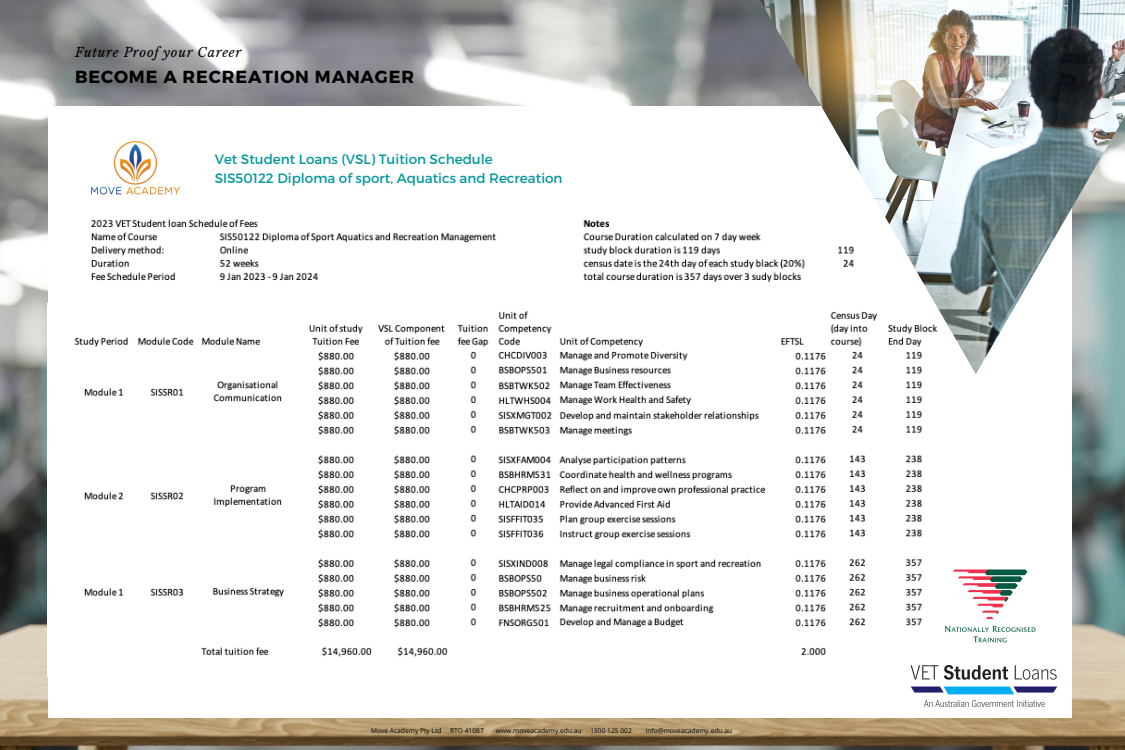
<style>
.page{position:relative;width:1125px;height:750px;background:#fff}
.page>*{position:absolute;margin:0;border:0;box-sizing:border-box;transform-origin:0 0}
.t1{font:700 17.5px "Montserrat";letter-spacing:.05em;color:#000}
.t2{font:13.5px "Montserrat";color:#03989e}
.t3{font:italic 13px "Libre Baskerville";letter-spacing:.05em;color:#000}
.t4{font:6.62px "Open Sans";color:#000}
</style>
<div class="page">
<img style="left:0;top:0;width:1125px;height:750px">
<div style="left:48px;top:106px;width:1023px;height:612px;background:#fff"></div>
<img style="left:91px;top:141px;width:89px;height:54px">
<img style="left:74px;top:311px;width:902px;height:346px">
<img style="left:758px;top:0;width:367px;height:374px">
<img style="left:910px;top:665px;width:148px;height:42px">
<img style="left:944px;top:570px;width:91px;height:72px">
<img style="left:91px;top:208px;width:785px;height:90px">
<p class="t3" style="left:75px;top:45px;width:168px">Future Proof your Career</p>
<p class="t1" style="left:75px;top:66px;width:341px">BECOME A RECREATION MANAGER</p>
<p class="t2" style="left:215px;top:151px;width:280px">Vet Student Loans (VSL) Tuition Schedule</p>
<p class="t2" style="left:215px;top:169px;width:349px">SIS50122 Diploma of sport, Aquatics and Recreation</p>
<p class="t4" style="left:371px;top:726px;width:72px">Move Academy Pty Ltd</p>
<p class="t4" style="left:450px;top:726px;width:35px">RTO 41087</p>
<p class="t4" style="left:496px;top:726px;width:87px">www.moveacademy.edu.au</p>
<p class="t4" style="left:590px;top:726px;width:43px">1800 125 002</p>
<p class="t4" style="left:646px;top:726px;width:88px">info@moveacademy.edu.au</p>
</div>
